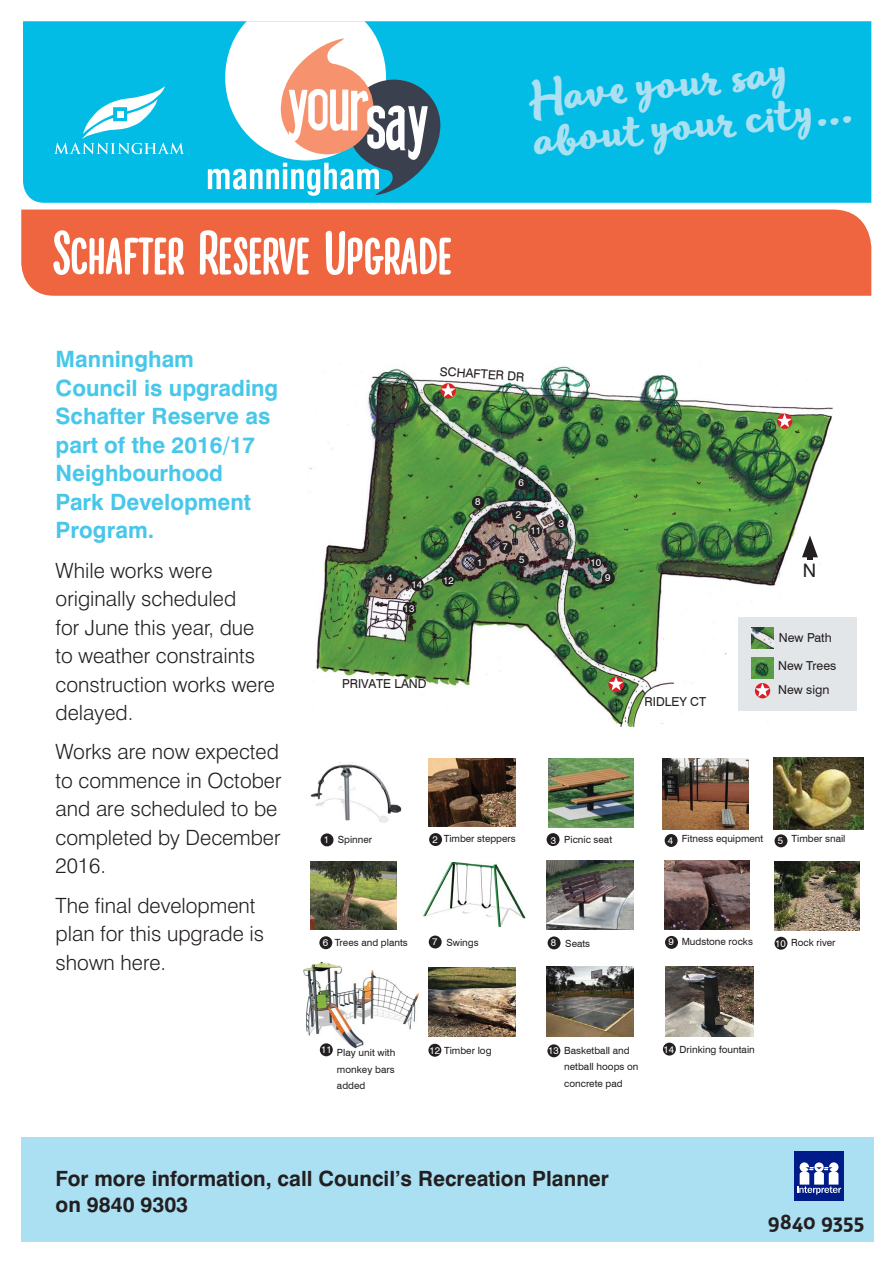
<style>
.page{position:relative;width:893px;height:1263px;background:#fff}
.page>*{position:absolute;margin:0;border:0;box-sizing:border-box;transform-origin:0 0}
.t1{font:700 60.07px "Lifehack Sans";color:#fff}
.t2{font:700 42px/42.9px "Lifehack";color:#abe0f3}
.t3{font:700 22.5px/28.5px "Swiss 721 BT";color:#47c7e9}
.t4{font:300 21px/28.5px "Swiss 721 BT";color:#231f20}
.t5{font:700 21px/25.5px "Swiss 721 BT";color:#231f20}
.t6{font:700 21px "Agile";letter-spacing:-.005em;color:#231f20}
.t7{font:18.52px "Swiss 721 BT";color:#231f20}
.t8{font:12.38px/24.4px "Swiss 721 BT";color:#231f20}
.t9{font:9.9px/16.5px "Swiss 721 BT";color:#231f20}
.t10{font:9.82px "Swiss 721 BT";color:#fff}
.s1{font-size:9.82px;color:#fff}
</style>
<div class="page">
<div style="left:21px;top:210px;width:850px;height:86px;background:#ef6540"></div>
<div style="left:21px;top:1137px;width:852px;height:105px;background:#abe0f3"></div>
<div style="left:794px;top:1151px;width:50px;height:50px;background:#001c88"></div>
<svg style="left:797px;top:1162px;width:44px;height:32px"></svg>
<div style="left:23px;top:21px;width:848px;height:182px;background:#02bce5"></div>
<svg style="left:208px;top:21px;width:232px;height:175px"></svg>
<svg style="left:54px;top:86px;width:130px;height:68px"></svg>
<img style="left:309px;top:363px;width:524px;height:364px">
<img style="left:311px;top:764px;width:91px;height:59px">
<img style="left:303px;top:963px;width:118px;height:90px">
<div style="left:807px;top:548px;width:6px;height:12px;background:#231f20"></div>
<svg style="left:802px;top:535px;width:16px;height:22px"></svg>
<div style="left:833px;top:617px;width:24px;height:94px;background:#e3e6e8"></div>
<div style="left:738px;top:617px;width:95px;height:94px;background:#e3e6e8"></div>
<div style="left:755px;top:683px;width:15px;height:15px;background:#da2128;border-radius:50%"></div>
<svg style="left:755px;top:683px;width:15px;height:14px"></svg>
<svg style="left:608px;top:677px;width:16px;height:15px"></svg>
<svg style="left:609px;top:677px;width:14px;height:13px"></svg>
<svg style="left:440px;top:383px;width:16px;height:16px"></svg>
<svg style="left:441px;top:383px;width:14px;height:14px"></svg>
<img style="left:663px;top:758px;width:86px;height:71px">
<img style="left:664px;top:860px;width:86px;height:70px">
<img style="left:310px;top:861px;width:87px;height:69px">
<div style="left:547px;top:833px;width:12px;height:13px;background:#231f20;border-radius:50%"></div>
<div style="left:665px;top:936px;width:13px;height:13px;background:#231f20;border-radius:50%"></div>
<div style="left:548px;top:936px;width:13px;height:13px;background:#231f20;border-radius:50%"></div>
<div style="left:547px;top:1044px;width:13px;height:13px;background:#231f20;border-radius:50%"></div>
<div style="left:319px;top:936px;width:13px;height:13px;background:#231f20;border-radius:50%"></div>
<div style="left:429px;top:833px;width:13px;height:13px;background:#231f20;border-radius:50%"></div>
<div style="left:321px;top:833px;width:13px;height:13px;background:#231f20;border-radius:50%"></div>
<div style="left:320px;top:1043px;width:13px;height:13px;background:#231f20;border-radius:50%"></div>
<div style="left:429px;top:935px;width:13px;height:13px;background:#231f20;border-radius:50%"></div>
<div style="left:665px;top:834px;width:13px;height:13px;background:#231f20;border-radius:50%"></div>
<img style="left:423px;top:863px;width:103px;height:65px">
<div style="left:428px;top:1044px;width:13px;height:13px;background:#231f20;border-radius:50%"></div>
<img style="left:428px;top:967px;width:87px;height:69px">
<img style="left:774px;top:757px;width:90px;height:72px">
<img style="left:428px;top:758px;width:87px;height:69px">
<img style="left:548px;top:758px;width:85px;height:69px">
<div style="left:774px;top:834px;width:13px;height:13px;background:#231f20;border-radius:50%"></div>
<div style="left:663px;top:1043px;width:13px;height:12px;background:#231f20;border-radius:50%"></div>
<img style="left:774px;top:862px;width:85px;height:69px">
<div style="left:774px;top:937px;width:13px;height:13px;background:#231f20;border-radius:50%"></div>
<div style="left:474px;top:556px;width:13px;height:13px;background:#231f20;border-radius:50%"></div>
<div style="left:512px;top:509px;width:13px;height:13px;background:#231f20;border-radius:50%"></div>
<div style="left:554px;top:516px;width:13px;height:13px;background:#231f20;border-radius:50%"></div>
<div style="left:384px;top:571px;width:13px;height:13px;background:#231f20;border-radius:50%"></div>
<div style="left:516px;top:554px;width:13px;height:13px;background:#231f20;border-radius:50%"></div>
<div style="left:515px;top:477px;width:13px;height:13px;background:#231f20;border-radius:50%"></div>
<div style="left:499px;top:541px;width:13px;height:13px;background:#231f20;border-radius:50%"></div>
<div style="left:472px;top:496px;width:13px;height:13px;background:#231f20;border-radius:50%"></div>
<div style="left:602px;top:572px;width:13px;height:13px;background:#231f20;border-radius:50%"></div>
<div style="left:590px;top:555px;width:13px;height:13px;background:#231f20;border-radius:50%"></div>
<div style="left:529px;top:524px;width:13px;height:13px;background:#231f20;border-radius:50%"></div>
<div style="left:442px;top:574px;width:13px;height:13px;background:#231f20;border-radius:50%"></div>
<div style="left:403px;top:602px;width:13px;height:13px;background:#231f20;border-radius:50%"></div>
<div style="left:411px;top:578px;width:13px;height:13px;background:#231f20;border-radius:50%"></div>
<svg style="left:777px;top:414px;width:15px;height:15px"></svg>
<svg style="left:777px;top:414px;width:15px;height:13px"></svg>
<img style="left:546px;top:967px;width:88px;height:69px">
<img style="left:665px;top:967px;width:88px;height:69px">
<img style="left:546px;top:861px;width:88px;height:69px">
<img style="left:752px;top:658px;width:21px;height:21px">
<img style="left:752px;top:628px;width:21px;height:21px">
<p class="t1" style="left:53px;top:220px;width:400px">Schafter Reserve Upgrade</p>
<p class="t2" style="left:528px;top:79px;width:321px;rotate:-6deg">Have your say about your city...</p>
<p class="t3" style="left:56px;top:345px;width:224px">Manningham<br>Council is upgrading<br>Schafter Reserve as part of the 2016/17<br>Neighbourhood<br>Park Development<br>Program.</p>
<p class="t4" style="left:56px;top:556px;width:221px">While works were originally scheduled<br>for June this year, due to weather constraints construction works were delayed.</p>
<p class="t4" style="left:56px;top:737px;width:227px">Works are now expected to commence in October and are scheduled to be completed by December<br>2016.</p>
<p class="t4" style="left:56px;top:891px;width:210px">The final development plan for this upgrade is shown here.</p>
<p class="t8" style="left:441px;top:359px;width:86px;rotate:4deg">SCHAFTER DR</p>
<p class="t10" style="left:387px;top:571px;width:7px">4</p>
<p class="t10" style="left:411px;top:579px;width:12px">14</p>
<p class="t10" style="left:404px;top:603px;width:12px">13</p>
<p class="t10" style="left:443px;top:574px;width:12px">12</p>
<p class="t10" style="left:475px;top:496px;width:7px">8</p>
<p class="t10" style="left:477px;top:556px;width:7px">1</p>
<p class="t10" style="left:519px;top:477px;width:7px">6</p>
<p class="t10" style="left:503px;top:541px;width:7px">7</p>
<p class="t10" style="left:516px;top:509px;width:7px">2</p>
<p class="t10" style="left:531px;top:524px;width:12px">11</p>
<p class="t10" style="left:519px;top:554px;width:7px">5</p>
<p class="t10" style="left:559px;top:517px;width:7px">3</p>
<p class="t8" style="left:342px;top:671px;width:86px">PRIVATE LAND</p>
<p class="t10" style="left:590px;top:556px;width:12px">10</p>
<p class="t10" style="left:605px;top:572px;width:7px">9</p>
<p class="t8" style="left:645px;top:690px;width:63px">RIDLEY CT</p>
<p class="t7" style="left:803px;top:559px;width:15px">N</p>
<p class="t8" style="left:779px;top:625px;width:54px">New Path</p>
<p class="t8" style="left:778px;top:653px;width:60px">New Trees<br>New sign</p>
<p class="t9" style="left:324px;top:831px;width:50px"><span class="s1">1</span> Spinner</p>
<p class="t9" style="left:432px;top:830px;width:85px"><span class="s1">2</span> Timber steppers</p>
<p class="t9" style="left:551px;top:831px;width:63px"><span class="s1">3</span> Picnic seat</p>
<p class="t9" style="left:668px;top:830px;width:97px"><sub>4</sub> Fitness equipment</p>
<p class="t9" style="left:778px;top:830px;width:69px"><sub>5</sub> Timber snail</p>
<p class="t9" style="left:323px;top:934px;width:87px"><span class="s1">6</span> Trees and plants</p>
<p class="t9" style="left:432px;top:934px;width:48px"><span class="s1">7</span> Swings</p>
<p class="t9" style="left:551px;top:935px;width:41px"><span class="s1">8</span> Seats</p>
<p class="t9" style="left:668px;top:933px;width:86px"><span class="s1">9</span> Mudstone rocks</p>
<p class="t9" style="left:775px;top:934px;width:62px"><sub>10</sub> Rock river</p>
<p class="t9" style="left:337px;top:1044px;width:60px;text-align:justify;text-indent:-16px"><sup>11</sup> Play unit with monkey bars added</p>
<p class="t9" style="left:429px;top:1042px;width:64px"><span class="s1">12</span> Timber log</p>
<p class="t9" style="left:564px;top:1042px;width:76px;text-indent:-16px"><span class="s1">13</span> Basketball and netball hoops on concrete pad</p>
<p class="t9" style="left:663px;top:1041px;width:93px"><span class="s1">14</span> Drinking fountain</p>
<p class="t5" style="left:56px;top:1166px;width:555px">For more information, call Council’s Recreation Planner on 9840 9303</p>
<p class="t6" style="left:768px;top:1209px;width:98px">9840 9355</p>
</div>
